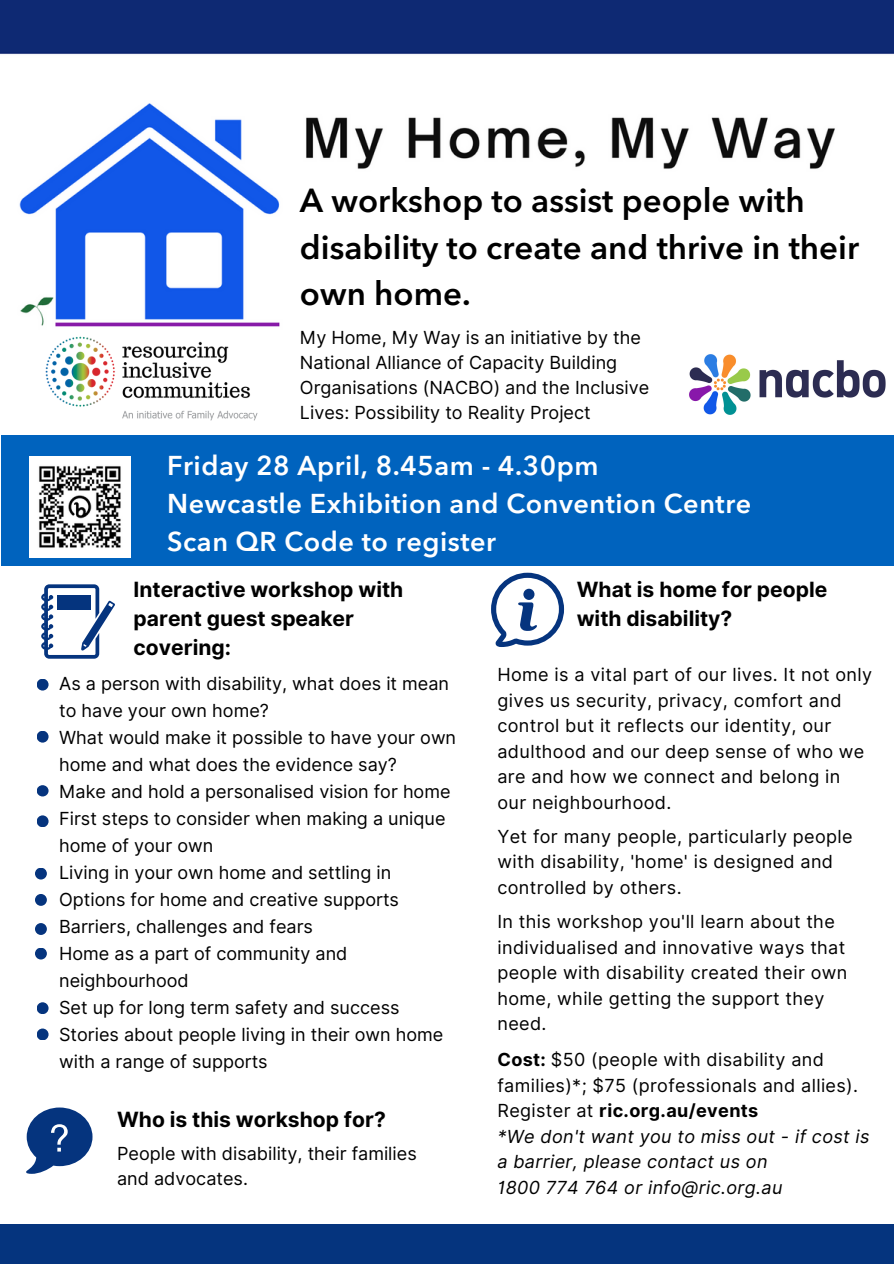
<style>
.page{position:relative;width:894px;height:1264px;background:#fff}
.page>*{position:absolute;margin:0;border:0;box-sizing:border-box;transform-origin:0 0}
.t1{font:600 33px/46.2px "Avenir Next LT Pro";color:#000}
.t2{font:600 27px/38.2px "Avenir Next LT Pro";letter-spacing:.02em;color:#fff}
.t3{font:700 21px/29.2px "Inter";color:#000}
.t4{font:18px/27px "Inter";color:#000}
.t5{font:18px/25.5px "Inter";letter-spacing:.02em;color:#000}
.t6{font:italic 18px/25.5px "Inter";letter-spacing:.02em;color:#000}
.s1{font-weight:700;font-style:normal}
.s2{font-style:normal}
</style>
<div class="page">
<svg style="left:26px;top:1107px;width:66px;height:66px"></svg>
<svg style="left:26px;top:565px;width:208px;height:1px"></svg>
<svg style="left:491px;top:572px;width:73px;height:75px"></svg>
<svg style="left:41px;top:584px;width:74px;height:74px"></svg>
<div style="left:37px;top:678px;width:12px;height:12px;background:#05347e;border-radius:50%"></div>
<div style="left:37px;top:730px;width:12px;height:12px;background:#05347e;border-radius:50%"></div>
<div style="left:37px;top:785px;width:12px;height:11px;background:#05347e;border-radius:50%"></div>
<div style="left:37px;top:815px;width:12px;height:12px;background:#05347e;border-radius:50%"></div>
<div style="left:35px;top:867px;width:12px;height:12px;background:#05347e;border-radius:50%"></div>
<div style="left:35px;top:894px;width:12px;height:11px;background:#05347e;border-radius:50%"></div>
<img style="left:1px;top:0;width:892px;height:327px">
<div style="left:298px;top:176px;width:595px;height:181px;background:#fff"></div>
<img style="left:45px;top:336px;width:213px;height:85px">
<div style="left:1px;top:435px;width:892px;height:130px;background:#0063be"></div>
<div style="left:35px;top:923px;width:12px;height:12px;background:#05347e;border-radius:50%"></div>
<div style="left:35px;top:947px;width:12px;height:12px;background:#05347e;border-radius:50%"></div>
<div style="left:37px;top:1002px;width:12px;height:12px;background:#05347e;border-radius:50%"></div>
<div style="left:0;top:1223px;width:893px;height:40px;background:#05347e"></div>
<div style="left:37px;top:1028px;width:12px;height:12px;background:#05347e;border-radius:50%"></div>
<img style="left:689px;top:354px;width:197px;height:61px">
<img style="left:29px;top:456px;width:102px;height:101px">
<h1 class="t1" style="left:300px;top:181px;width:560px">A workshop to assist people with disability to create and thrive in their own home.</h1>
<p class="t4" style="left:300px;top:325px;width:351px;line-height:24.8px">My Home, My Way is an initiative by the National Alliance of Capacity Building Organisations (NACBO) and the Inclusive Lives: Possibility to Reality Project</p>
<h2 class="t2" style="left:167px;top:448px;width:585px">Friday 28 April, 8.45am - 4.30pm<br>Newcastle Exhibition and Convention Centre<br>Scan QR Code to register</h2>
<p class="t3" style="left:576px;top:574px;width:252px">What is home for people with disability?</p>
<p class="t3" style="left:133px;top:574px;width:271px">Interactive workshop with parent guest speaker covering:</p>
<p class="t4" style="left:59px;top:670px;width:398px">As a person with disability, what does it mean to have your own home?<br>What would make it possible to have your own home and what does the evidence say?<br>Make and hold a personalised vision for home First steps to consider when making a unique home of your own<br>Living in your own home and settling in Options for home and creative supports Barriers, challenges and fears<br>Home as a part of community and neighbourhood<br>Set up for long term safety and success Stories about people living in their own home with a range of supports</p>
<p class="t3" style="left:117px;top:1104px;width:270px">Who is this workshop for?</p>
<p class="t4" style="left:117px;top:1141px;width:301px;line-height:24.8px">People with disability, their families and advocates.</p>
<p class="t5" style="left:497px;top:662px;width:376px">Home is a vital part of our lives. It not only gives us security, privacy, comfort and control but it reflects our identity, our adulthood and our deep sense of who we are and how we connect and belong in our neighbourhood.</p>
<p class="t5" style="left:497px;top:823px;width:356px">Yet for many people, particularly people with disability, 'home' is designed and controlled by others.</p>
<p class="t5" style="left:497px;top:908px;width:351px">In this workshop you'll learn about the individualised and innovative ways that people with disability created their own home, while getting the support they need.</p>
<p class="t6" style="left:497px;top:1046px;width:373px"><span class="s1">Cost:</span> <span class="s2">$50 (people with disability and families)*; $75 (professionals and allies).<br>Register at</span> <span class="s1">ric.org.au/events<br></span>*We don't want you to miss out - if cost is a barrier, please contact us on<br>1800 774 764 or info@ric.org.au</p>
</div>
